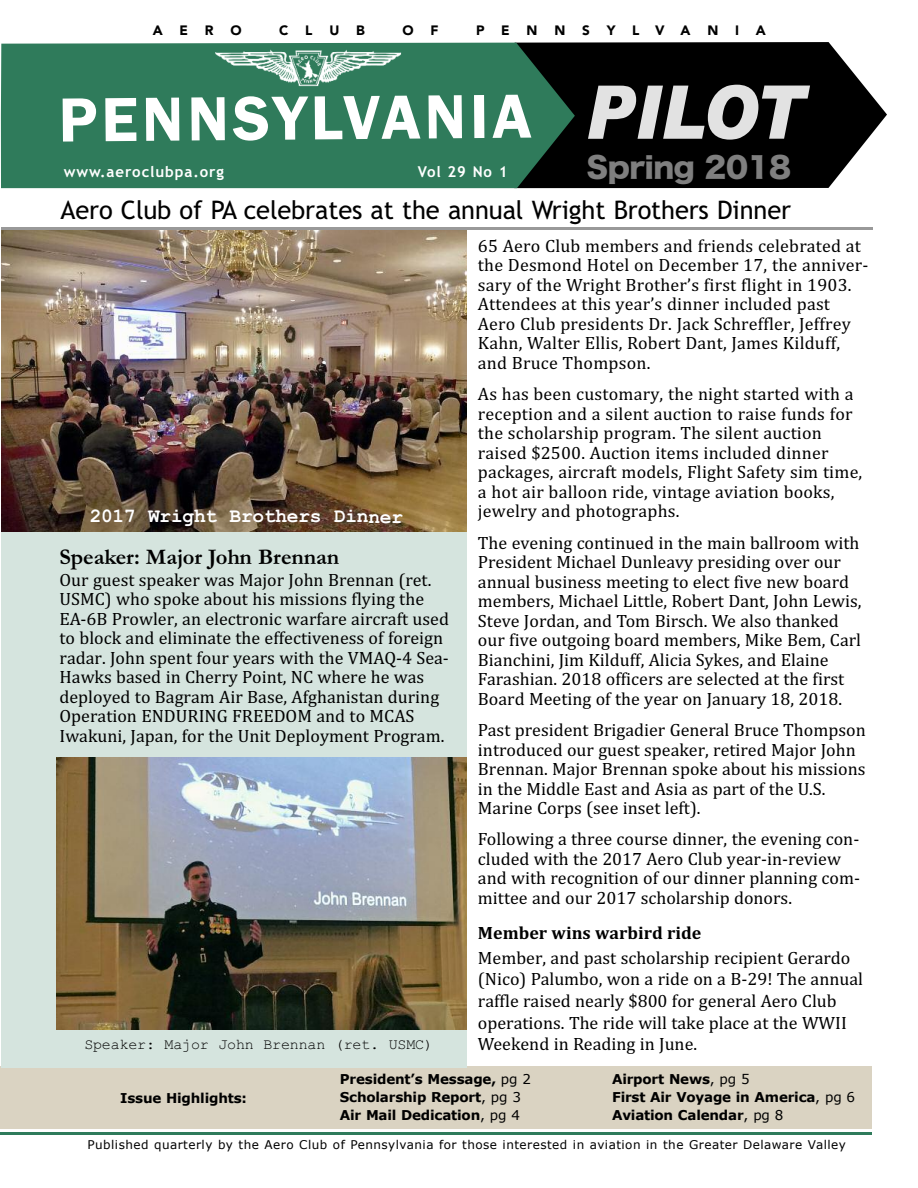
<style>
.page{position:relative;width:918px;height:1188px;background:#fff}
.page>*{position:absolute;margin:0;border:0;box-sizing:border-box;transform-origin:0 0}
.t1{font:600 64.5px "Franklin Gothic";letter-spacing:.045em;color:#fff}
.t2{font:28.5px "Hira Kaku Std W8";letter-spacing:-.015em;color:rgb(255 255 255/.5)}
.t3{font:25.5px "Trebuchet MS";letter-spacing:-.005em;color:#000}
.t4{font:700 22.5px "Garamond";letter-spacing:-.005em;color:#000}
.t5{font:700 19.5px "Courier New";letter-spacing:-.015em;color:#fff}
.t6{font:18px/19.5px "Cambria";color:#000}
.t7{font:700 18px "Cambria";color:#000}
.t8{font:15px "Courier New";letter-spacing:-.01em;color:#000}
.t9{font:700 15px "Trebuchet MS";letter-spacing:.06em;color:#fff}
.t10{font:700 13.5px/18px "Verdana";letter-spacing:-.015em;color:#000}
.t11{font:900 13.5px "Avenir";letter-spacing:1.245em;color:#000}
.t12{font:12px "Verdana";letter-spacing:.04em;color:#000}
.s1{font-family:"Arial";font-weight:900;font-style:italic;font-size:74.25px;color:rgb(255 255 255/.89)}
.s2{font-weight:400}
</style>
<div class="page">
<hr style="left:0;top:1132px;width:871px;height:2px;background:#2f7b5b">
<div style="left:0;top:1067px;width:871px;height:62px;background:#dad3c2"></div>
<svg style="left:514px;top:42px;width:373px;height:146px;background:#181818"></svg>
<div style="left:1px;top:43px;width:574px;height:145px;background:#2f7b5b"></div>
<img style="left:215px;top:49px;width:186px;height:37px">
<div style="left:1px;top:532px;width:466px;height:536px;background:#d5e4de"></div>
<img style="left:57px;top:757px;width:410px;height:272px">
<img style="left:1px;top:230px;width:466px;height:302px">
<hr style="left:1px;top:227px;width:871px;height:3px;background:#999">
<p class="t11" style="left:153px;top:19px;width:90px">AERO</p>
<p class="t11" style="left:279px;top:19px;width:87px">CLUB</p>
<p class="t11" style="left:402px;top:19px;width:38px">O F</p>
<p class="t11" style="left:476px;top:19px;width:291px">PENNSYLVANIA</p>
<h1 class="t1" style="left:59px;top:80px;width:746px">PENNSYLVANIA <span class="s1">PILOT</span></h1>
<p class="t9" style="left:64px;top:163px;width:162px">www.aeroclubpa.org</p>
<h2 class="t2" style="left:586px;top:152px;width:206px">Spring 2018</h2>
<h3 class="t3" style="left:61px;top:195px;width:732px">Aero Club of PA celebrates at the annual Wright Brothers Dinner</h3>
<p class="t6" style="left:478px;top:236px;width:392px">65 Aero Club members and friends celebrated at the Desmond Hotel on December 17, the anniver&shy;sary of the Wright Brother’s first flight in 1903.<br>Attendees at this year’s dinner included past Aero Club presidents Dr. Jack Schreffler, Jeffrey Kahn, Walter Ellis, Robert Dant, James Kilduff, and Bruce Thompson.</p>
<p class="t6" style="left:478px;top:384px;width:386px">As has been customary, the night started with a reception and a silent auction to raise funds for the scholarship program. The silent auction raised $2500. Auction items included dinner packages, aircraft models, Flight Safety sim time, a hot air balloon ride, vintage aviation books, jewelry and photographs.</p>
<p class="t6" style="left:478px;top:533px;width:385px">The evening continued in the main ballroom with President Michael Dunleavy presiding over our annual business meeting to elect five new board members, Michael Little, Robert Dant, John Lewis, Steve Jordan, and Tom Birsch. We also thanked our five outgoing board members, Mike Bem, Carl Bianchini, Jim Kilduff, Alicia Sykes, and Elaine Farashian. 2018 officers are selected at the first Board Meeting of the year on January 18, 2018.</p>
<p class="t6" style="left:478px;top:720px;width:389px">Past president Brigadier General Bruce Thompson introduced our guest speaker, retired Major John Brennan. Major Brennan spoke about his missions in the Middle East and Asia as part of the U.S.<br>Marine Corps (see inset left).</p>
<p class="t6" style="left:478px;top:829px;width:384px">Following a three course dinner, the evening con&shy;cluded with the 2017 Aero Club year-in-review and with recognition of our dinner planning com&shy;mittee and our 2017 scholarship donors.</p>
<p class="t9" style="left:418px;top:163px;width:91px">Vol 29 No 1</p>
<p class="t5" style="left:90px;top:504px;width:315px">2017 Wright Brothers Dinner</p>
<p class="t4" style="left:60px;top:544px;width:281px">Speaker: Major John Brennan</p>
<p class="t6" style="left:60px;top:570px;width:391px">Our guest speaker was Major John Brennan (ret.<br>USMC) who spoke about his missions flying the EA-6B Prowler, an electronic warfare aircraft used to block and eliminate the effectiveness of foreign radar. John spent four years with the VMAQ-4 Sea-Hawks based in Cherry Point, NC where he was deployed to Bagram Air Base, Afghanistan during Operation ENDURING FREEDOM and to MCAS Iwakuni, Japan, for the Unit Deployment Program.</p>
<p class="t8" style="left:84px;top:1035px;width:350px">Speaker: Major John Brennan (ret. USMC)</p>
<p class="t7" style="left:478px;top:922px;width:225px">Member wins warbird ride</p>
<p class="t6" style="left:478px;top:947px;width:387px;line-height:21.6px">Member, and past scholarship recipient Gerardo (Nico) Palumbo, won a ride on a B-29! The annual raffle raised nearly $800 for general Aero Club operations. The ride will take place at the WWII Weekend in Reading in June.</p>
<p class="t10" style="left:120px;top:1088px;width:128px">Issue Highlights:</p>
<p class="t10" style="left:340px;top:1070px;width:193px">President’s Message, <span class="s2">pg 2<br></span>Scholarship Report<span class="s2">, pg 3<br></span>Air Mail Dedication<span class="s2">, pg 4</span></p>
<p class="t10" style="left:612px;top:1070px;width:245px">Airport News<span class="s2">, pg 5<br></span>First Air Voyage in America<span class="s2">, pg 6<br></span>Aviation Calendar<span class="s2">, pg 8</span></p>
<p class="t12" style="left:87px;top:1137px;width:760px">Published quarterly by the Aero Club of Pennsylvania for those interested in aviation in the Greater Delaware Valley</p>
</div>
